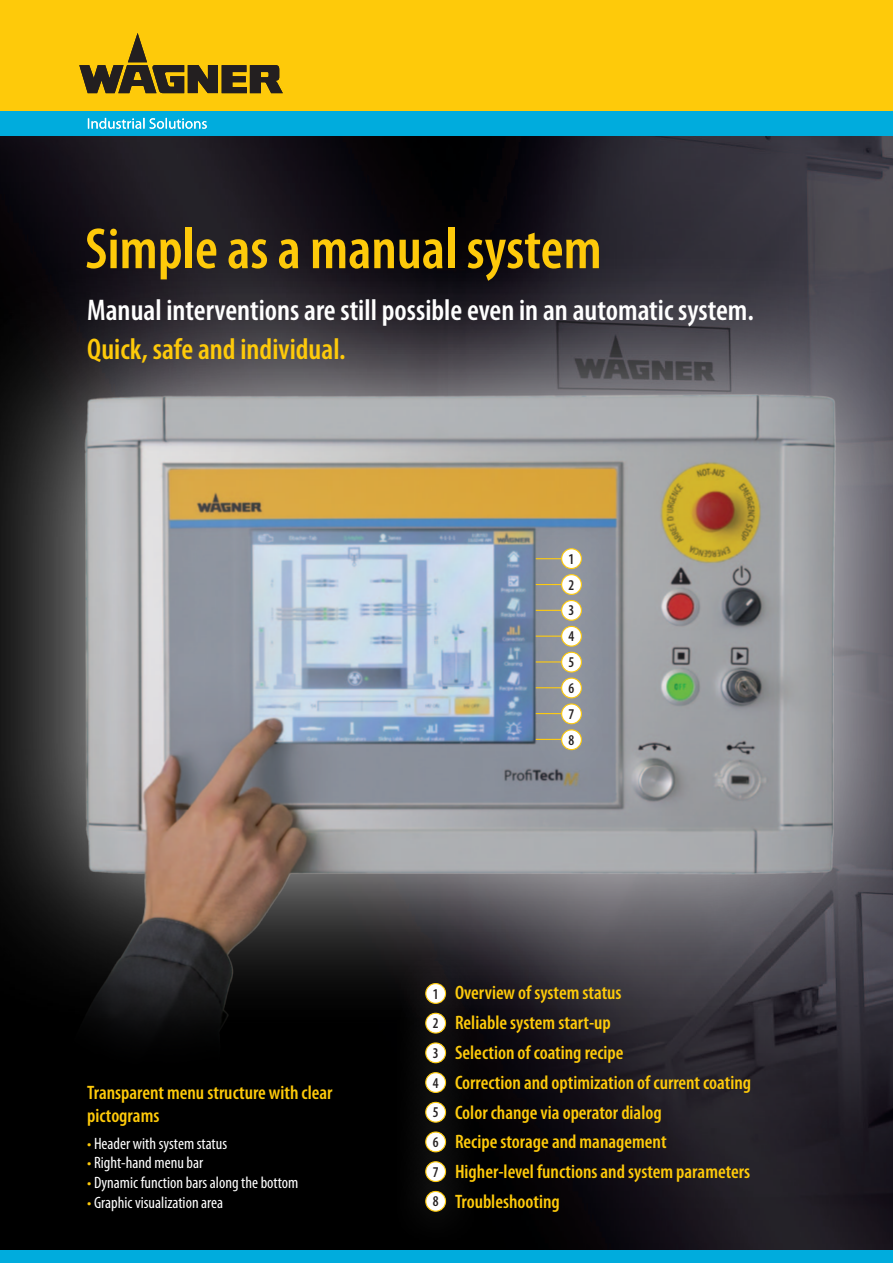
<style>
.page{position:relative;width:893px;height:1263px;background:#fff}
.page>*{position:absolute;margin:0;border:0;box-sizing:border-box;transform-origin:0 0}
.t1{font:600 condensed 58.5px "Myriad Pro";color:#feca0a}
.t2{font:600 condensed 30px "Myriad Pro";color:#fff}
.t3{font:600 condensed 30px "Myriad Pro";color:#feca0a}
.t4{font:600 condensed 19.5px/29.8px "Myriad Pro";color:#feca0a}
.t5{font:condensed 16.5px "Myriad Pro";color:#fff}
.t6{font:600 condensed 15px/29.7px "Myriad Pro";color:#231f20;text-align:justify;scale:.95 1}
.s1{color:#feca0a}
</style>
<div class="page">
<img style="left:0;top:136px;width:893px;height:1114px">
<div style="left:0;top:247px;width:893px;height:783px;background:#fff;opacity:.75"></div>
<img style="left:24px;top:380px;width:830px;height:703px">
<div style="left:389px;top:1036px;width:94px;height:94px;background:#fff;opacity:.3"></div>
<div style="left:389px;top:1065px;width:94px;height:94px;background:#fff;opacity:.3"></div>
<div style="left:389px;top:1095px;width:94px;height:94px;background:#fff;opacity:.3"></div>
<div style="left:389px;top:1125px;width:94px;height:94px;background:#fff;opacity:.3"></div>
<div style="left:389px;top:1154px;width:94px;height:94px;background:#030303"></div>
<div style="left:426px;top:1191px;width:20px;height:20px;background:#fff;border-radius:50%"></div>
<div style="left:425px;top:1191px;width:21px;height:21px;border:1px solid #feca0a;border-radius:50%"></div>
<div style="left:389px;top:946px;width:94px;height:94px;background:#fff;opacity:.3"></div>
<div style="left:426px;top:983px;width:20px;height:20px;background:#fff;border-radius:50%"></div>
<div style="left:425px;top:983px;width:21px;height:21px;border:1px solid #feca0a;border-radius:50%"></div>
<div style="left:525px;top:589px;width:94px;height:94px;background:#fff;opacity:.3"></div>
<div style="left:525px;top:615px;width:94px;height:94px;background:#fff;opacity:.3"></div>
<div style="left:525px;top:641px;width:94px;height:94px;background:#fff;opacity:.3"></div>
<div style="left:525px;top:667px;width:94px;height:94px;background:#fff;opacity:.3"></div>
<div style="left:525px;top:693px;width:94px;height:94px;background:#fff;opacity:.3"></div>
<div style="left:562px;top:730px;width:19px;height:20px;background:#fff;border-radius:50%"></div>
<div style="left:561px;top:729px;width:21px;height:21px;border:1px solid #feca0a;border-radius:50%"></div>
<div style="left:525px;top:512px;width:94px;height:94px;background:#fff;opacity:.3"></div>
<div style="left:562px;top:549px;width:19px;height:19px;background:#fff;border-radius:50%"></div>
<div style="left:561px;top:548px;width:21px;height:21px;border:1px solid #feca0a;border-radius:50%"></div>
<div style="left:0;top:111px;width:893px;height:25px;background:#00acdd"></div>
<div style="left:0;top:0;width:893px;height:111px;background:#feca0a"></div>
<div style="left:0;top:1250px;width:893px;height:13px;background:#00acdd"></div>
<svg style="left:79px;top:33px;width:204px;height:60px"></svg>
<svg style="left:88px;top:118px;width:119px;height:11px"></svg>
<h1 class="t1" style="left:85px;top:217px;width:518px">Simple as a manual system</h1>
<h2 class="t2" style="left:87px;top:294px;width:668px">Manual interventions are still possible even in an automatic system.</h2>
<h2 class="t3" style="left:87px;top:333px;width:260px">Quick, safe and individual.</h2>
<p class="t6" style="left:569px;top:544px;width:8px">1</p>
<p class="t4" style="left:87px;top:1081px;width:247px;line-height:23.4px">Transparent menu structure with clear pictograms</p>
<p class="t5" style="left:87px;top:1133px;width:142px"><span class="s1">•</span> Header with system status</p>
<p class="t5" style="left:87px;top:1153px;width:118px"><span class="s1">•</span> Right-hand menu bar</p>
<p class="t5" style="left:87px;top:1173px;width:213px"><span class="s1">•</span> Dynamic function bars along the bottom</p>
<p class="t5" style="left:87px;top:1192px;width:137px"><span class="s1">•</span> Graphic visualization area</p>
<p class="t6" style="left:569px;top:572px;width:8px;line-height:25.8px">2<br>3<br>4<br>5<br>6<br>7<br>8</p>
<p class="t6" style="left:433px;top:979px;width:8px">1</p>
<p class="t6" style="left:433px;top:1009px;width:8px">2<br>3<br>4<br>5<br>6<br>7<br>8</p>
<p class="t4" style="left:455px;top:978px;width:298px">Overview of system status<br>Reliable system start-up<br>Selection of coating recipe<br>Correction and optimization of current coating<br>Color change via operator dialog<br>Recipe storage and management<br>Higher-level functions and system parameters<br>Troubleshooting</p>
</div>
